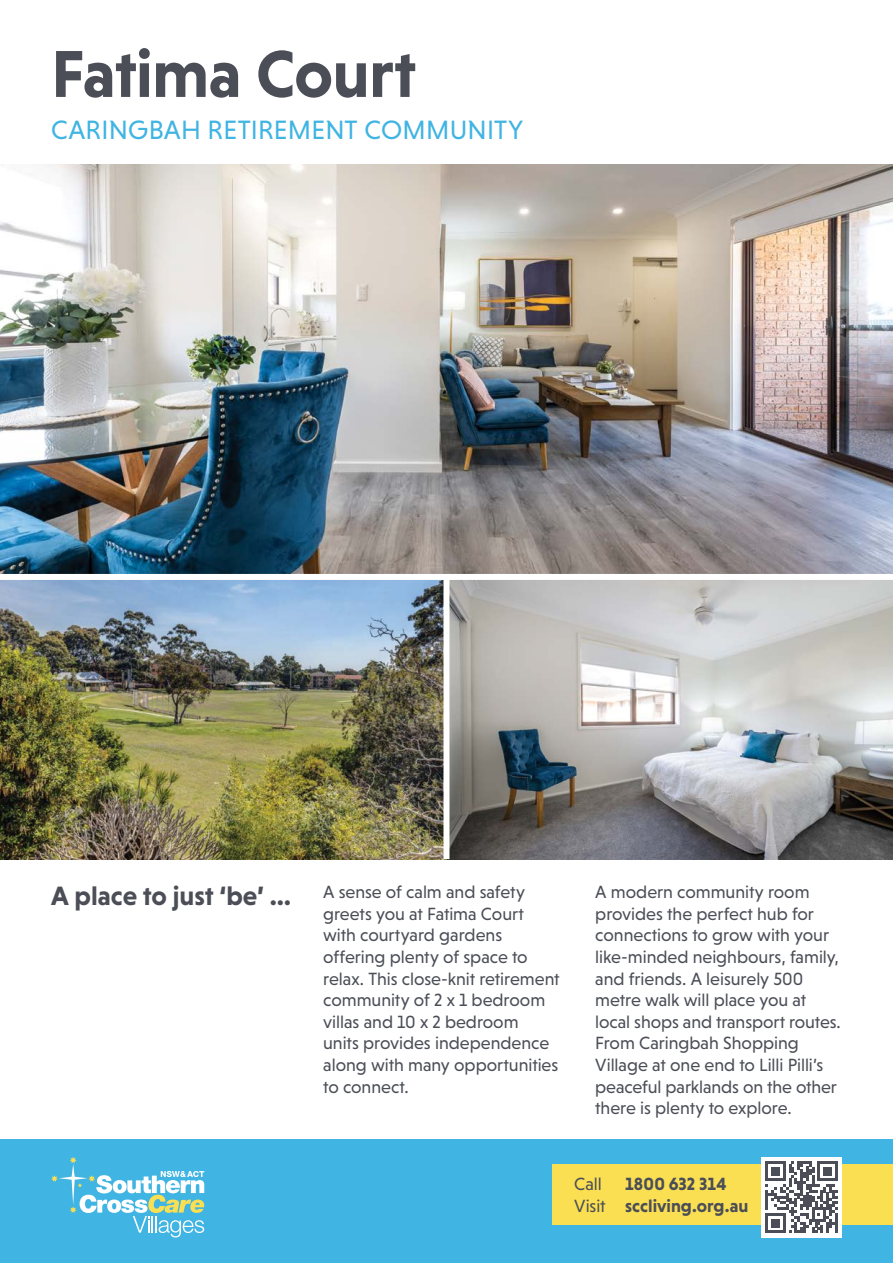
<style>
.page{position:relative;width:893px;height:1263px;background:#fff}
.page>*{position:absolute;margin:0;border:0;box-sizing:border-box;transform-origin:0 0}
.t1{font:700 67.5px "Niveau Grotesk";letter-spacing:-.01em;color:#4b4e57}
.t2{font:27px "Niveau Grotesk";letter-spacing:.01em;color:#40b4e2}
.t3{font:18px/21.6px "Niveau Grotesk";letter-spacing:-.005em;color:#4b4e57}
.t4{font:700 18px/22.2px "Niveau Grotesk";color:#4b4e57}
.s1{font-weight:700;font-size:27px}
.s2{font-weight:400}
</style>
<div class="page">
<div style="left:0;top:1140px;width:893px;height:123px;background:#40b4e2"></div>
<div style="left:553px;top:1165px;width:340px;height:60px;background:#fadf52"></div>
<svg style="left:51px;top:1157px;width:153px;height:80px"></svg>
<div style="left:761px;top:1157px;width:81px;height:80px;background:#fff"></div>
<svg style="left:765px;top:1161px;width:73px;height:72px"></svg>
<img style="left:0;top:164px;width:893px;height:695px">
<div style="left:0;top:574px;width:893px;height:6px;background:#fff"></div>
<div style="left:443px;top:577px;width:6px;height:282px;background:#fff"></div>
<h1 class="t1" style="left:51px;top:35px;width:367px">Fatima Court</h1>
<h2 class="t2" style="left:51px;top:114px;width:474px">CARINGBAH RETIREMENT COMMUNITY</h2>
<p class="t3" style="left:323px;top:881px;width:238px;text-indent:-272px"><span class="s1">A place to just ‘be’ …</span> A sense of calm and safety greets you at Fatima Court with courtyard gardens offering plenty of space to relax. This close-knit retirement community of 2 x 1 bedroom villas and 10 x 2 bedroom<br>units provides independence along with many opportunities to connect.</p>
<p class="t3" style="left:595px;top:881px;width:247px">A modern community room provides the perfect hub for connections to grow with your like-minded neighbours, family, and friends. A leisurely 500 metre walk will place you at local shops and transport routes.<br>From Caringbah Shopping<br>Village at one end to Lilli Pilli’s peaceful parklands on the other there is plenty to explore.</p>
<p class="t4" style="left:574px;top:1172px;width:176px;text-indent:51px">1800 632 314<br><span class="s2">Visit</span> sccliving.org.au</p>
<p class="t3" style="left:574px;top:1173px;width:29px">Call</p>
</div>
